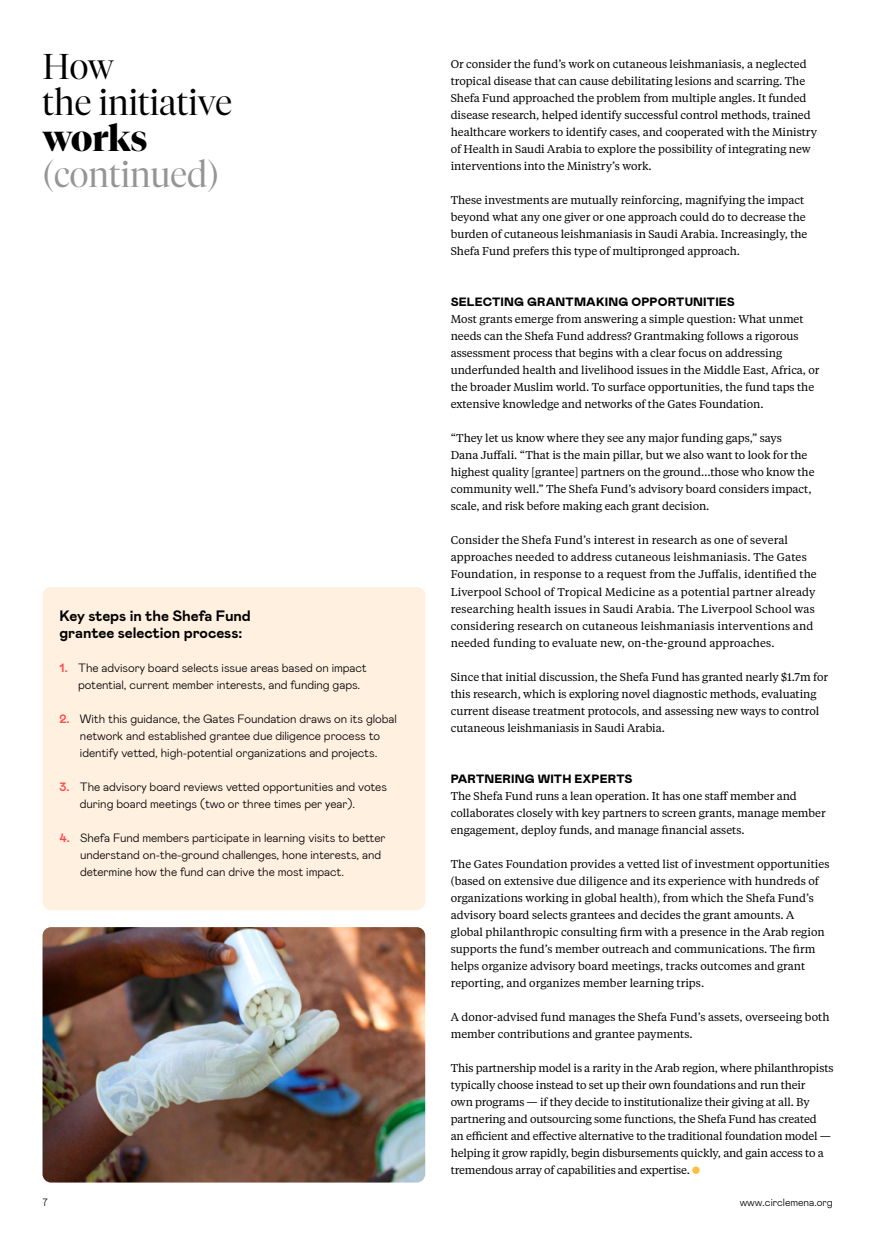
<style>
.page{position:relative;width:876px;height:1242px;background:#fff}
.page>*{position:absolute;margin:0;border:0;box-sizing:border-box;transform-origin:0 0}
.Case_Study_Title_l{font:300 35.7px/36px "Tiempos Fine";color:#000}
.Case_Study_Title_l-2{font:300 35.7px "Tiempos Fine";color:#959595}
.Case_Study_Title{font:700 35.7px "Tiempos Fine";letter-spacing:-.005em;color:#000}
.Box_headline{font:700 15px/17px "Mabry Pro";letter-spacing:-.005em;color:#000}
.Body{font:300 12px/17px "Mabry Pro";letter-spacing:-.005em;color:#000}
.TAG{font:900 12px "Mabry Pro";letter-spacing:.015em;color:#000}
.Body_longform_copy{font:11.25px/17px "Tiempos Text";letter-spacing:-.005em;color:#000}
.t1{font:300 10.5px "Mabry Pro";color:#000}
.s1{font-weight:700;color:#ff4e4b}
</style>
<div class="page">
<div style="left:43px;top:587px;width:382px;height:323px;background:#fff0e0;border-radius:9px"></div>
<div style="left:692px;top:1166px;width:8px;height:8px;background:#ffbe40;border-radius:50%"></div>
<img style="left:43px;top:927px;width:382px;height:255px">
<p class="Case_Study_Title_l" style="left:43px;top:48px;width:191px">How<br>the initiative</p>
<p class="Case_Study_Title" style="left:43px;top:117px;width:106px">works</p>
<p class="Case_Study_Title_l-2" style="left:43px;top:153px;width:178px">(continued)</p>
<p class="Box_headline" style="left:60px;top:607px;width:193px">Key steps in the Shefa Fund grantee selection process:</p>
<p class="Body" style="left:78px;top:658px;width:290px;text-indent:-19px"><span class="s1">1.</span> The advisory board selects issue areas based on impact potential, current member interests, and funding gaps.</p>
<p class="Body" style="left:60px;top:710px;width:339px;text-align:center"><span class="s1">2.</span> With this guidance, the Gates Foundation draws on its global network and established grantee due diligence process to identify vetted, high-potential organizations and projects.</p>
<p class="Body" style="left:80px;top:778px;width:309px;text-indent:-20px"><span class="s1">3.</span> The advisory board reviews vetted opportunities and votes during board meetings (two or three times per year).</p>
<p class="Body" style="left:80px;top:829px;width:307px;text-indent:-21px"><span class="s1">4.</span> Shefa Fund members participate in learning visits to better understand on-the-ground challenges, hone interests, and determine how the fund can drive the most impact.</p>
<p class="Body_longform_copy" style="left:451px;top:55px;width:368px">Or consider the fund’s work on cutaneous leishmaniasis, a neglected tropical disease that can cause debilitating lesions and scarring. The Shefa Fund approached the problem from multiple angles. It funded disease research, helped identify successful control methods, trained healthcare workers to identify cases, and cooperated with the Ministry of Health in Saudi Arabia to explore the possibility of integrating new interventions into the Ministry’s work.</p>
<p class="Body_longform_copy" style="left:451px;top:191px;width:358px">These investments are mutually reinforcing, magnifying the impact beyond what any one giver or one approach could do to decrease the burden of cutaneous leishmaniasis in Saudi Arabia. Increasingly, the Shefa Fund prefers this type of multipronged approach.</p>
<p class="TAG" style="left:451px;top:293px;width:286px">SELECTING GRANTMAKING OPPORTUNITIES</p>
<p class="Body_longform_copy" style="left:451px;top:310px;width:370px">Most grants emerge from answering a simple question: What unmet needs can the Shefa Fund address? Grantmaking follows a rigorous assessment process that begins with a clear focus on addressing underfunded health and livelihood issues in the Middle East, Africa, or the broader Muslim world. To surface opportunities, the fund taps the extensive knowledge and networks of the Gates Foundation.</p>
<p class="Body_longform_copy" style="left:451px;top:429px;width:365px">“They let us know where they see any major funding gaps,” says<br>Dana Juffali. “That is the main pillar, but we also want to look for the highest quality [grantee] partners on the ground…those who know the community well.” The Shefa Fund’s advisory board considers impact, scale, and risk before making each grant decision.</p>
<p class="Body_longform_copy" style="left:451px;top:531px;width:368px">Consider the Shefa Fund’s interest in research as one of several approaches needed to address cutaneous leishmaniasis. The Gates Foundation, in response to a request from the Juffalis, identified the Liverpool School of Tropical Medicine as a potential partner already researching health issues in Saudi Arabia. The Liverpool School was considering research on cutaneous leishmaniasis interventions and needed funding to evaluate new, on-the-ground approaches.</p>
<p class="Body_longform_copy" style="left:451px;top:667px;width:379px">Since that initial discussion, the Shefa Fund has granted nearly $1.7m for this research, which is exploring novel diagnostic methods, evaluating current disease treatment protocols, and assessing new ways to control cutaneous leishmaniasis in Saudi Arabia.</p>
<p class="TAG" style="left:451px;top:770px;width:183px">PARTNERING WITH EXPERTS</p>
<p class="Body_longform_copy" style="left:451px;top:786px;width:376px">The Shefa Fund runs a lean operation. It has one staff member and collaborates closely with key partners to screen grants, manage member engagement, deploy funds, and manage financial assets.</p>
<p class="Body_longform_copy" style="left:451px;top:854px;width:380px">The Gates Foundation provides a vetted list of investment opportunities (based on extensive due diligence and its experience with hundreds of organizations working in global health), from which the Shefa Fund’s advisory board selects grantees and decides the grant amounts. A<br>global philanthropic consulting firm with a presence in the Arab region supports the fund’s member outreach and communications. The firm helps organize advisory board meetings, tracks outcomes and grant reporting, and organizes member learning trips.</p>
<p class="Body_longform_copy" style="left:451px;top:1008px;width:380px">A donor-advised fund manages the Shefa Fund’s assets, overseeing both member contributions and grantee payments.</p>
<p class="Body_longform_copy" style="left:451px;top:1059px;width:384px">This partnership model is a rarity in the Arab region, where philanthropists typically choose instead to set up their own foundations and run their<br>own programs — if they decide to institutionalize their giving at all. By partnering and outsourcing some functions, the Shefa Fund has created<br>an efficient and effective alternative to the traditional foundation model — helping it grow rapidly, begin disbursements quickly, and gain access to a tremendous array of capabilities and expertise.</p>
<p class="t1" style="left:43px;top:1194px;width:7px">7</p>
<p class="t1" style="left:740px;top:1194px;width:95px">www.circlemena.org</p>
</div>
